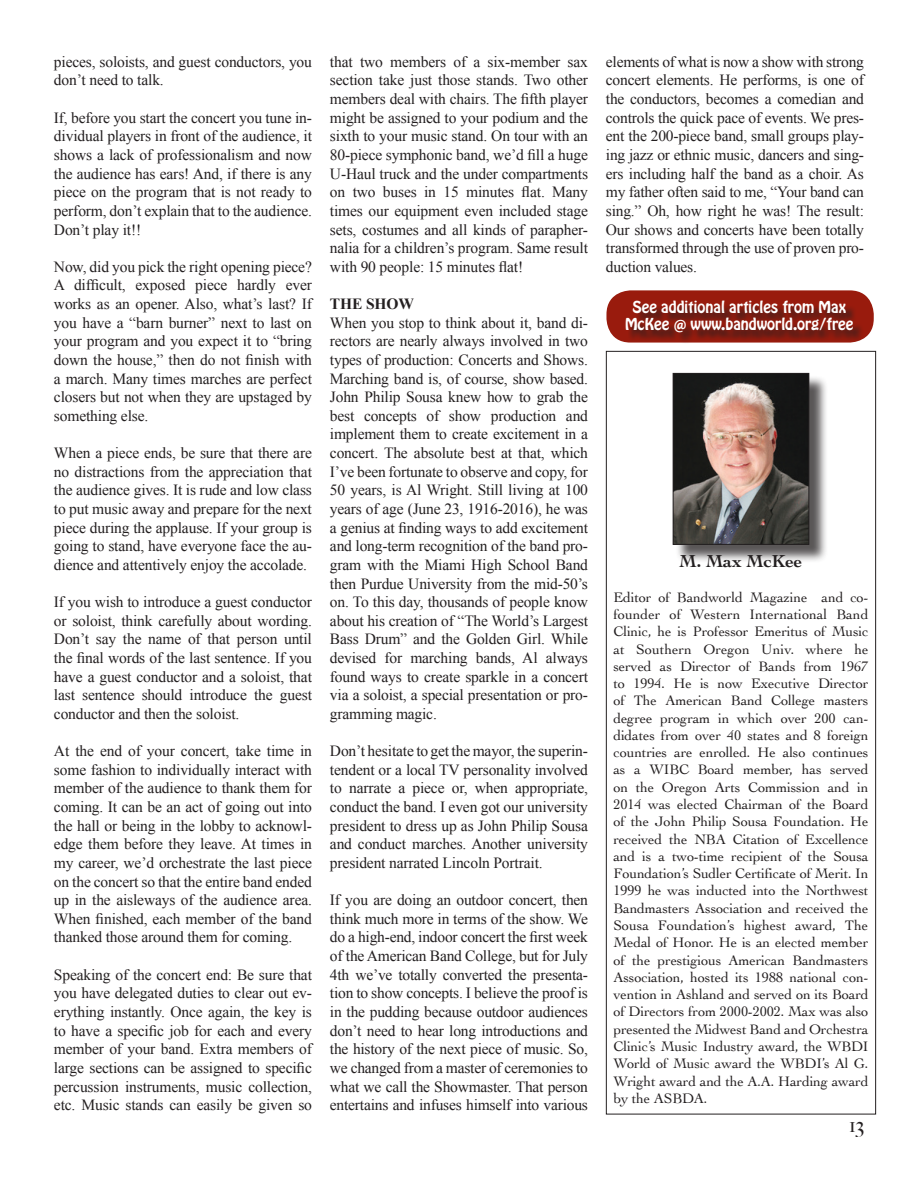
<style>
.page{position:relative;width:918px;height:1188px;background:#fff}
.page>*{position:absolute;margin:0;border:0;box-sizing:border-box;transform-origin:0 0}
.t1{font:500 21px "Big Caslon";color:#231f20}
.t2{font:700 18.15px "Cochin";color:#231f20}
.t3{font:15.6px/18.6px "Times New Roman";letter-spacing:-.01em;color:#231f20;text-align:justify}
.t4{font:700 15.6px "Times New Roman";letter-spacing:-.01em;color:#231f20}
.t5{font:14.55px/17.4px "Hobo Std";color:#fff;text-align:center}
.t6{font:14.4px/17.2px "Cochin";letter-spacing:-.01em;color:#231f20;text-align:justify}
</style>
<div class="page">
<div style="left:675px;top:375px;width:153px;height:189px;background:#231f20;opacity:.75"></div>
<img style="left:675px;top:375px;width:132px;height:168px">
<div style="left:673px;top:373px;width:136px;height:172px;border:1px solid #231f20"></div>
<div style="left:606px;top:290px;width:268px;height:53px;background:#991b0d;border-radius:24px"></div>
<div style="left:628px;top:302px;width:236px;height:42px;background:#231f20;opacity:.75"></div>
<p class="t3" style="left:54px;top:52px;width:260px">pieces, soloists, and guest conductors, you don’t need to talk.</p>
<p class="t3" style="left:54px;top:108px;width:260px">If, before you start the concert you tune in&shy;dividual players in front of the audience, it shows a lack of professionalism and now the audience has ears! And, if there is any piece on the program that is not ready to perform, don’t explain that to the audience.<br>Don’t play it!!</p>
<p class="t3" style="left:54px;top:257px;width:260px">Now, did you pick the right opening piece?<br>A difficult, exposed piece hardly ever works as an opener. Also, what’s last? If you have a “barn burner” next to last on your program and you expect it to “bring down the house,” then do not finish with a march. Many times marches are perfect closers but not when they are upstaged by something else.</p>
<p class="t3" style="left:54px;top:444px;width:260px">When a piece ends, be sure that there are no distractions from the appreciation that the audience gives. It is rude and low class to put music away and prepare for the next piece during the applause. If your group is going to stand, have everyone face the au&shy;dience and attentively enjoy the accolade.</p>
<p class="t3" style="left:54px;top:593px;width:260px">If you wish to introduce a guest conductor or soloist, think carefully about wording.<br>Don’t say the name of that person until the final words of the last sentence. If you have a guest conductor and a soloist, that last sentence should introduce the guest conductor and then the soloist.</p>
<p class="t3" style="left:54px;top:742px;width:260px">At the end of your concert, take time in some fashion to individually interact with member of the audience to thank them for coming. It can be an act of going out into the hall or being in the lobby to acknowl&shy;edge them before they leave. At times in my career, we’d orchestrate the last piece on the concert so that the entire band ended up in the aisleways of the audience area.<br>When finished, each member of the band thanked those around them for coming.</p>
<p class="t3" style="left:54px;top:965px;width:260px">Speaking of the concert end: Be sure that you have delegated duties to clear out ev&shy;erything instantly. Once again, the key is to have a specific job for each and every member of your band. Extra members of large sections can be assigned to specific percussion instruments, music collection, etc. Music stands can easily be given so</p>
<p class="t3" style="left:330px;top:52px;width:260px">that two members of a six-member sax section take just those stands. Two other members deal with chairs. The fifth player might be assigned to your podium and the sixth to your music stand. On tour with an 80-piece symphonic band, we’d fill a huge U-Haul truck and the under compartments on two buses in 15 minutes flat. Many times our equipment even included stage sets, costumes and all kinds of parapher&shy;nalia for a children’s program. Same result with 90 people: 15 minutes flat!</p>
<p class="t4" style="left:330px;top:295px;width:85px">THE SHOW</p>
<p class="t3" style="left:330px;top:313px;width:260px">When you stop to think about it, band di&shy;rectors are nearly always involved in two types of production: Concerts and Shows.<br>Marching band is, of course, show based.<br>John Philip Sousa knew how to grab the best concepts of show production and implement them to create excitement in a concert. The absolute best at that, which I’ve been fortunate to observe and copy, for 50 years, is Al Wright. Still living at 100 years of age (June 23, 1916-2016), he was a genius at finding ways to add excitement and long-term recognition of the band pro&shy;gram with the Miami High School Band then Purdue University from the mid-50’s on. To this day, thousands of people know about his creation of “The World’s Largest Bass Drum” and the Golden Girl. While devised for marching bands, Al always found ways to create sparkle in a concert via a soloist, a special presentation or pro&shy;gramming magic.</p>
<p class="t3" style="left:330px;top:742px;width:260px">Don’t hesitate to get the mayor, the superin&shy;tendent or a local TV personality involved to narrate a piece or, when appropriate, conduct the band. I even got our university president to dress up as John Philip Sousa and conduct marches. Another university president narrated Lincoln Portrait.</p>
<p class="t3" style="left:330px;top:891px;width:260px">If you are doing an outdoor concert, then think much more in terms of the show. We do a high-end, indoor concert the first week of the American Band College, but for July 4th we’ve totally converted the presenta&shy;tion to show concepts. I believe the proof is in the pudding because outdoor audiences don’t need to hear long introductions and the history of the next piece of music. So, we changed from a master of ceremonies to what we call the Showmaster. That person entertains and infuses himself into various</p>
<p class="t3" style="left:606px;top:52px;width:260px">elements of what is now a show with strong concert elements. He performs, is one of the conductors, becomes a comedian and controls the quick pace of events. We pres&shy;ent the 200-piece band, small groups play&shy;ing jazz or ethnic music, dancers and sing&shy;ers including half the band as a choir. As my father often said to me, “Your band can sing.” Oh, how right he was! The result:<br>Our shows and concerts have been totally transformed through the use of proven pro&shy;duction values.</p>
<p class="t5" style="left:625px;top:298px;width:230px">See additional articles from Max<br>McKee @ www.bandworld.org/free</p>
<p class="t2" style="left:680px;top:550px;width:124px">M. Max McKee</p>
<p class="t6" style="left:613px;top:588px;width:257px">Editor of Bandworld Magazine and co&shy;founder of Western International Band Clinic, he is Professor Emeritus of Music at Southern Oregon Univ. where he served as Director of Bands from 1967 to 1994. He is now Executive Director of The American Band College masters degree program in which over 200 can&shy;didates from over 40 states and 8 foreign countries are enrolled. He also continues as a WIBC Board member, has served on the Oregon Arts Commission and in 2014 was elected Chairman of the Board of the John Philip Sousa Foundation. He received the NBA Citation of Excellence and is a two-time recipient of the Sousa Foundation’s Sudler Certificate of Merit. In 1999 he was inducted into the Northwest Bandmasters Association and received the Sousa Foundation’s highest award, The Medal of Honor. He is an elected member of the prestigious American Bandmasters Association, hosted its 1988 national con&shy;vention in Ashland and served on its Board of Directors from 2000-2002. Max was also presented the Midwest Band and Orchestra Clinic’s Music Industry award, the WBDI World of Music award the WBDI’s Al G.<br>Wright award and the A.A. Harding award by the ASBDA.</p>
<h1 class="t1" style="left:849px;top:1112px;width:16px">13</h1>
</div>
